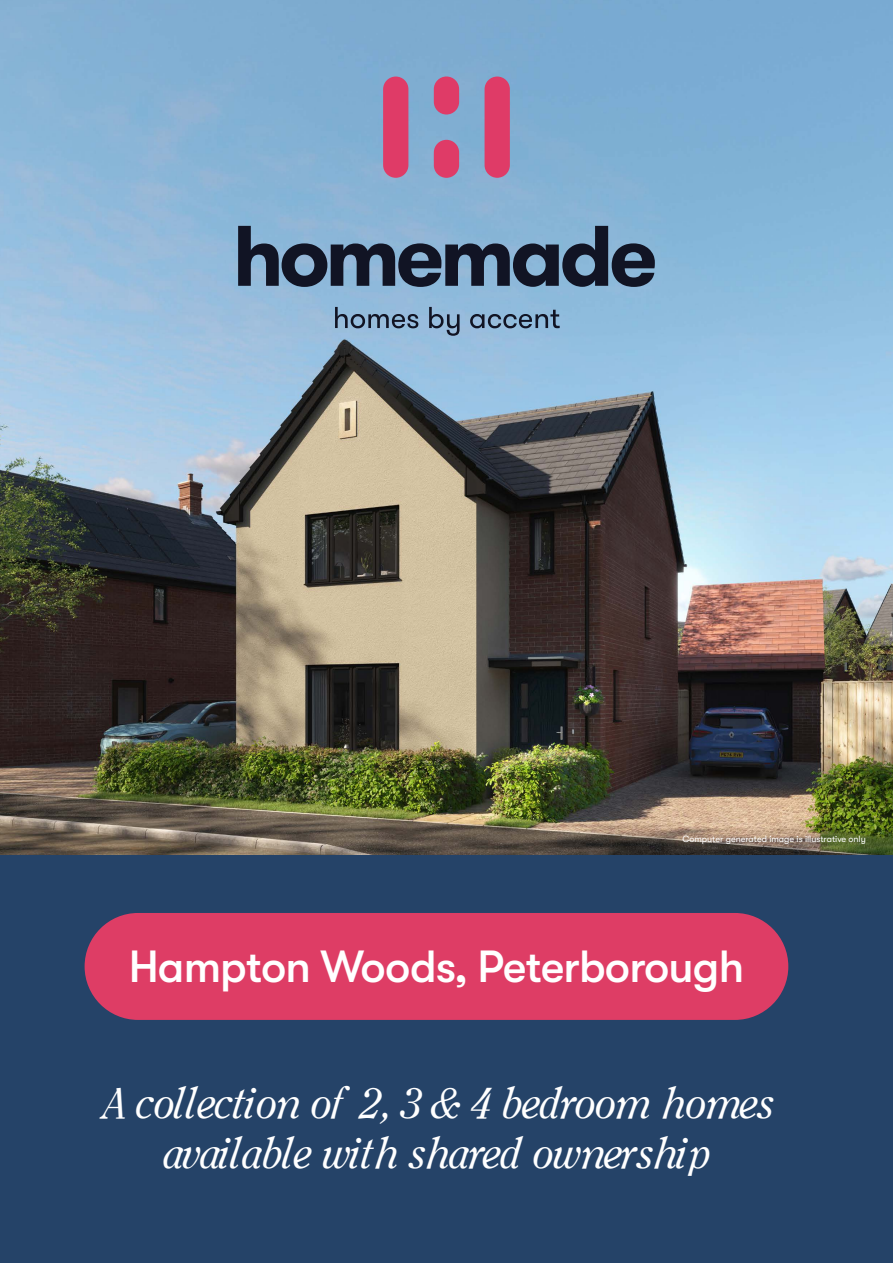
<style>
.page{position:relative;width:893px;height:1263px;background:#254368}
.page>*{position:absolute;margin:0;border:0;box-sizing:border-box;transform-origin:0 0}
.t1{font:500 45px "GT Walsheim Pro";letter-spacing:-.02em;color:#fff}
.t2{font:42px/50.4px "Clearface SSK Italic";letter-spacing:-.02em;color:#fff;text-align:center}
.t3{font:9px "GT Walsheim Pro";color:#fff}
</style>
<div class="page">
<img style="left:0;top:0;width:893px;height:855px">
<div style="left:383px;top:77px;width:25px;height:101px;background:#df3b67;border-radius:13px"></div>
<div style="left:434px;top:77px;width:25px;height:38px;background:#df3b67;border-radius:13px"></div>
<div style="left:434px;top:140px;width:25px;height:38px;background:#df3b67;border-radius:13px"></div>
<div style="left:485px;top:77px;width:25px;height:101px;background:#df3b67;border-radius:13px"></div>
<svg style="left:238px;top:226px;width:417px;height:61px;background:#526a83"></svg>
<svg style="left:335px;top:307px;width:83px;height:21px;background:#6e8aa6"></svg>
<svg style="left:429px;top:307px;width:31px;height:29px"></svg>
<svg style="left:470px;top:310px;width:90px;height:18px;background:#6885a1"></svg>
<div style="left:85px;top:913px;width:703px;height:107px;background:#de3d65;border-radius:53px"></div>
<p class="t3" style="left:682px;top:834px;width:185px">Computer generated image is illustrative only</p>
<p class="t1" style="left:129px;top:941px;width:617px">Hampton Woods, Peterborough</p>
<p class="t2" style="left:99px;top:1077px;width:676px">A collection of 2, 3 &amp; 4 bedroom homes available with shared ownership</p>
</div>
